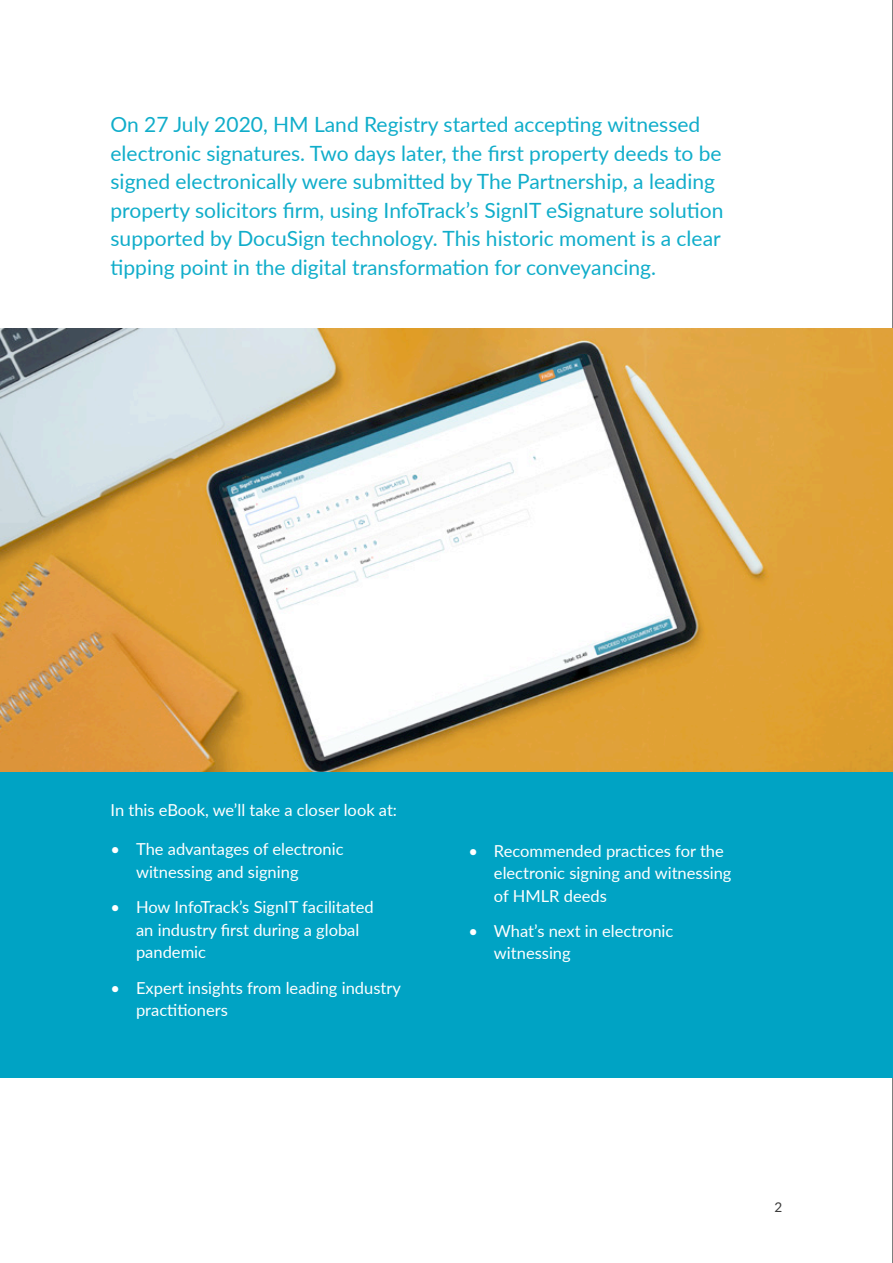
<style>
.page{position:relative;width:893px;height:1263px;background:#fff}
.page>*{position:absolute;margin:0;border:0;box-sizing:border-box;transform-origin:0 0}
.t1{font:21px/28.5px "Lato";color:#10adca}
.t2{font:16.5px/22.5px "Lato";color:#fff}
.t3{font:13.5px "Lato";color:#3b3b3b}
</style>
<div class="page">
<hr style="left:892px;top:0;width:1px;height:1263px;background:#000">
<div style="left:0;top:757px;width:893px;height:320px;background:#00a3c4"></div>
<img style="left:0;top:329px;width:893px;height:442px">
<p class="t1" style="left:111px;top:109px;width:614px">On 27 July 2020, HM Land Registry started accepting witnessed electronic signatures. Two days later, the first property deeds to be signed electronically were submitted by The Partnership, a leading property solicitors firm, using InfoTrack’s SignIT eSignature solution supported by DocuSign technology. This historic moment is a clear tipping point in the digital transformation for conveyancing.</p>
<p class="t2" style="left:111px;top:798px;width:288px">In this eBook, we’ll take a closer look at:</p>
<p class="t2" style="left:136px;top:837px;width:209px;text-indent:-26px">• The advantages of electronic witnessing and signing</p>
<p class="t2" style="left:136px;top:895px;width:239px;text-indent:-26px">• How InfoTrack’s SignIT facilitated an industry first during a global pandemic</p>
<p class="t2" style="left:136px;top:975px;width:266px;text-indent:-26px">• Expert insights from leading industry practitioners</p>
<p class="t2" style="left:494px;top:839px;width:239px;text-indent:-26px">• Recommended practices for the electronic signing and witnessing of HMLR deeds</p>
<p class="t2" style="left:494px;top:919px;width:181px;text-indent:-26px">• What’s next in electronic witnessing</p>
<p class="t3" style="left:775px;top:1197px;width:9px">2</p>
</div>
